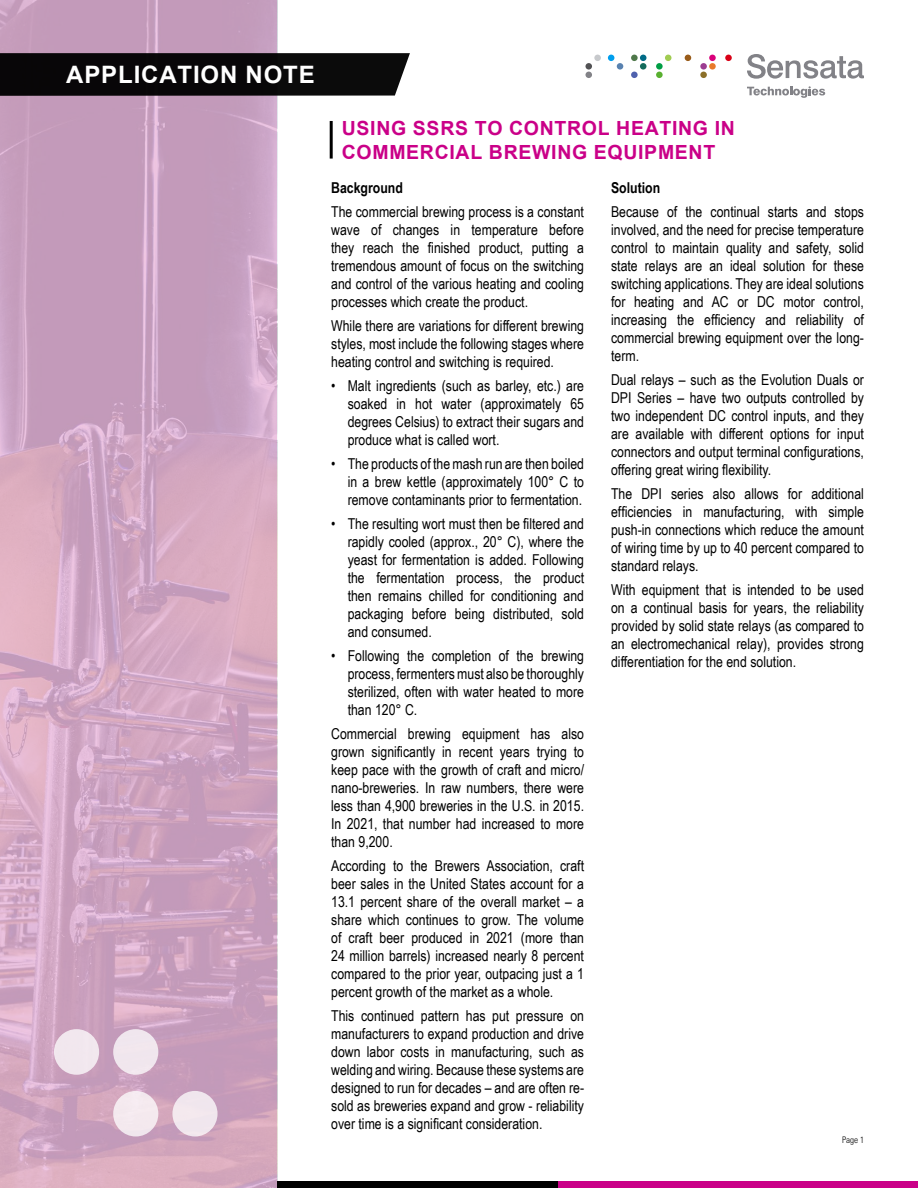
<style>
.page{position:relative;width:918px;height:1188px;background:#fff}
.page>*{position:absolute;margin:0;border:0;box-sizing:border-box;transform-origin:0 0}
.t1{font:700 24px "Arial";letter-spacing:.035em;color:#fff}
.t2{font:700 19.5px/23.4px "Arial";letter-spacing:.035em;color:#ca0088}
.t3{font:15px/18px "Arial Narrow";color:#000;text-align:justify}
.t4{font:700 15px "Arial Narrow";color:#000}
.t5{font:300 condensed 9px "Univers LT Pro";color:#000}
</style>
<div class="page">
<img style="left:0;top:0;width:277px;height:1188px">
<div style="left:0;top:53px;width:410px;height:43px;background:#080608"></div>
<svg style="left:747px;top:54px;width:117px;height:25px"></svg>
<svg style="left:747px;top:86px;width:78px;height:12px"></svg>
<div style="left:585px;top:72px;width:7px;height:6px;background:#828287;border-radius:50%"></div>
<svg style="left:608px;top:55px;width:6px;height:6px"></svg>
<div style="left:617px;top:63px;width:6px;height:7px;background:#5982b0;border-radius:50%"></div>
<div style="left:631px;top:55px;width:7px;height:6px;background:#4f784a;border-radius:50%"></div>
<svg style="left:640px;top:55px;width:6px;height:6px"></svg>
<div style="left:640px;top:63px;width:6px;height:7px;background:#146b5c;border-radius:50%"></div>
<div style="left:631px;top:72px;width:7px;height:6px;background:#4f61ad;border-radius:50%"></div>
<svg style="left:665px;top:55px;width:6px;height:6px"></svg>
<div style="left:656px;top:63px;width:7px;height:7px;background:#009e45;border-radius:50%"></div>
<div style="left:656px;top:72px;width:7px;height:6px;background:#59b030;border-radius:50%"></div>
<div style="left:709px;top:55px;width:7px;height:6px;background:#d9007a;border-radius:50%"></div>
<div style="left:700px;top:63px;width:7px;height:7px;background:#9c3d91;border-radius:50%"></div>
<div style="left:709px;top:63px;width:7px;height:7px;background:#e87a2b;border-radius:50%"></div>
<div style="left:700px;top:72px;width:7px;height:6px;background:#8c7029;border-radius:50%"></div>
<div style="left:725px;top:55px;width:7px;height:6px;background:#d90017;border-radius:50%"></div>
<div style="left:594px;top:55px;width:7px;height:6px;background:#c7c9cc;border-radius:50%"></div>
<div style="left:585px;top:63px;width:7px;height:7px;background:#525254;border-radius:50%"></div>
<svg style="left:685px;top:55px;width:6px;height:6px"></svg>
<hr style="left:330px;top:121px;width:3px;height:38px;background:#000">
<div style="left:557px;top:1181px;width:361px;height:7px;background:#ca0088"></div>
<div style="left:277px;top:1181px;width:280px;height:7px;background:#000"></div>
<div style="left:54px;top:1029px;width:45px;height:46px;background:#f1e7ee;border-radius:50%"></div>
<div style="left:113px;top:1091px;width:45px;height:45px;background:#f4e9ee;border-radius:50%"></div>
<div style="left:113px;top:1029px;width:45px;height:46px;background:#f0e6ee;border-radius:50%"></div>
<div style="left:172px;top:1091px;width:46px;height:45px;background:#f0e6ee;border-radius:50%"></div>
<h1 class="t1" style="left:66px;top:57px;width:250px">APPLICATION NOTE</h1>
<h2 class="t2" style="left:342px;top:117px;width:395px">USING SSRS TO CONTROL HEATING IN<br>COMMERCIAL BREWING EQUIPMENT</h2>
<p class="t4" style="left:331px;top:176px;width:73px">Background</p>
<p class="t3" style="left:331px;top:202px;width:254px">The commercial brewing process is a constant wave of changes in temperature before they reach the finished product, putting a tremendous amount of focus on the switching and control of the various heating and cooling processes which create the product.</p>
<p class="t3" style="left:331px;top:316px;width:254px">While there are variations for different brewing styles, most include the following stages where heating control and switching is required.</p>
<p class="t3" style="left:348px;top:376px;width:238px;text-indent:-16px">• Malt ingredients (such as barley, etc.) are soaked in hot water (approximately 65 degrees Celsius) to extract their sugars and produce what is called wort.</p>
<p class="t3" style="left:348px;top:454px;width:238px;text-indent:-16px">• The products of the mash run are then boiled in a brew kettle (approximately 100° C to remove contaminants prior to fermentation.</p>
<p class="t3" style="left:348px;top:514px;width:238px;text-indent:-16px">• The resulting wort must then be filtered and rapidly cooled (approx., 20° C), where the yeast for fermentation is added. Following the fermentation process, the product then remains chilled for conditioning and packaging before being distributed, sold and consumed.</p>
<p class="t3" style="left:348px;top:646px;width:238px;text-indent:-16px">• Following the completion of the brewing process, fermenters must also be thoroughly sterilized, often with water heated to more than 120° C.</p>
<p class="t3" style="left:331px;top:724px;width:254px">Commercial brewing equipment has also grown significantly in recent years trying to keep pace with the growth of craft and micro/ nano-breweries. In raw numbers, there were less than 4,900 breweries in the U.S. in 2015.<br>In 2021, that number had increased to more than 9,200.</p>
<p class="t3" style="left:331px;top:856px;width:254px">According to the Brewers Association, craft beer sales in the United States account for a 13.1 percent share of the overall market – a share which continues to grow. The volume of craft beer produced in 2021 (more than 24 million barrels) increased nearly 8 percent compared to the prior year, outpacing just a 1 percent growth of the market as a whole.</p>
<p class="t3" style="left:331px;top:1006px;width:254px">This continued pattern has put pressure on manufacturers to expand production and drive down labor costs in manufacturing, such as welding and wiring. Because these systems are designed to run for decades – and are often re&shy;sold as breweries expand and grow - reliability over time is a significant consideration.</p>
<p class="t4" style="left:611px;top:176px;width:51px">Solution</p>
<p class="t3" style="left:611px;top:202px;width:254px">Because of the continual starts and stops involved, and the need for precise temperature control to maintain quality and safety, solid state relays are an ideal solution for these switching applications. They are ideal solutions for heating and AC or DC motor control, increasing the efficiency and reliability of commercial brewing equipment over the long&shy;term.</p>
<p class="t3" style="left:611px;top:370px;width:254px">Dual relays – such as the Evolution Duals or DPI Series – have two outputs controlled by two independent DC control inputs, and they are available with different options for input connectors and output terminal configurations, offering great wiring flexibility.</p>
<p class="t3" style="left:611px;top:484px;width:254px">The DPI series also allows for additional efficiencies in manufacturing, with simple push-in connections which reduce the amount of wiring time by up to 40 percent compared to standard relays.</p>
<p class="t3" style="left:611px;top:580px;width:254px">With equipment that is intended to be used on a continual basis for years, the reliability provided by solid state relays (as compared to an electromechanical relay), provides strong differentiation for the end solution.</p>
<p class="t5" style="left:842px;top:1134px;width:23px">Page 1</p>
</div>
